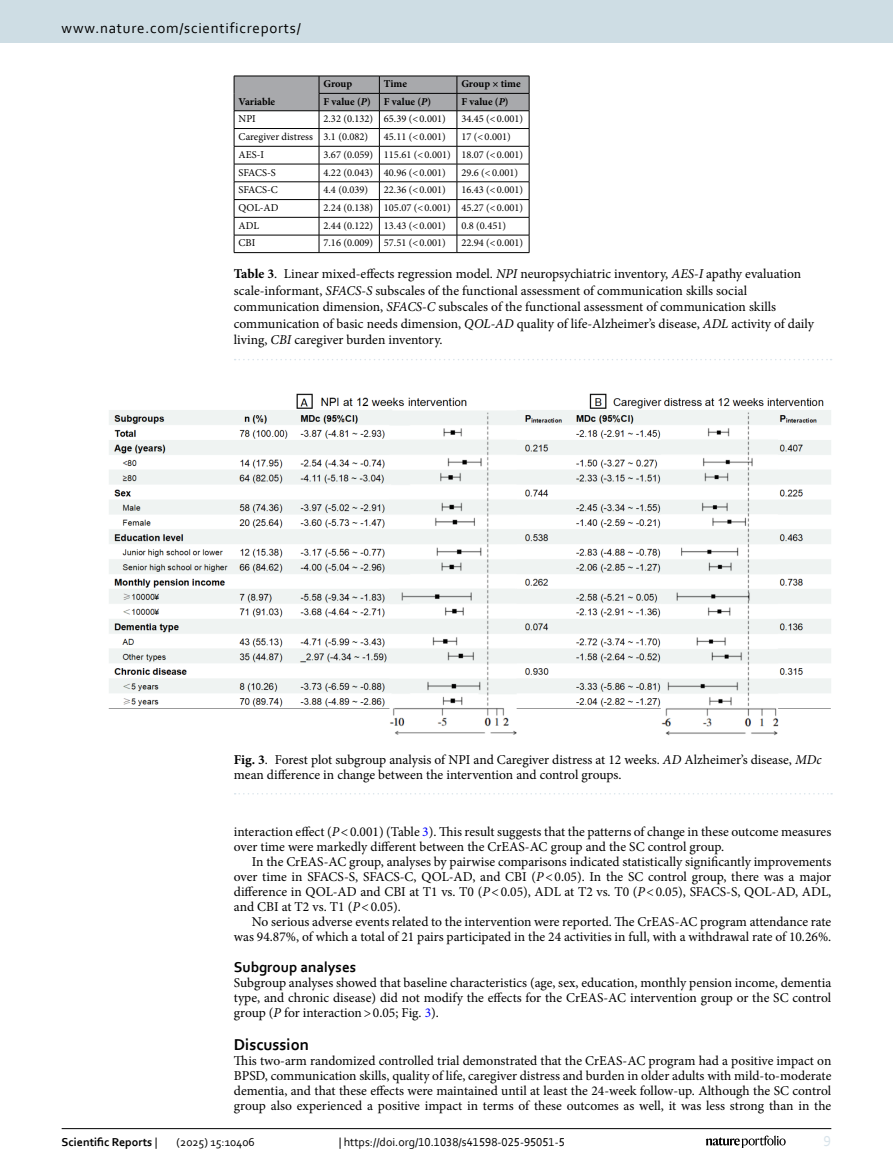
<style>
.page{position:relative;width:893px;height:1174px;background:#fff}
.page>*{position:absolute;margin:0;border:0;box-sizing:border-box;transform-origin:0 0}
.Head_1{font:700 16.5px "Corbel";color:#000}
.t1{font:15px "Corbel";letter-spacing:.05em;color:#000}
.Head_2{font:700 15px "Corbel";color:#000}
.t2{font:15px "Corbel";color:#d9e4eb}
.Body_Text{font:13.5px/15px "Minion Pro";letter-spacing:-.005em;color:#000;text-align:justify}
.Body_Text_Indent{font:13.5px/15px "Minion Pro";color:#000;text-align:justify}
.Table_Caption{font:13.5px/16.5px "Minion Pro";color:#000}
.Figure_Caption{font:13.5px/15px "Minion Pro";letter-spacing:-.005em;color:#000}
.t3{font:12px "Corbel";color:#000}
.t4{font:700 12px "Corbel";color:#000}
.Table_Body{font:10.5px "Minion Pro";color:#000}
.Table_Head{font:700 10.5px "Minion Pro";letter-spacing:-.005em;color:#000}
.s1{font-style:italic}
.s2{font-weight:700}
.s3{color:#00f}
.s4{font-weight:400}
</style>
<div class="page">
<img style="left:108px;top:394px;width:723px;height:341px">
<svg style="left:235px;top:793px;width:597px;height:1px"></svg>
<hr style="left:319px;top:252px;width:60px;height:1px;background:#000">
<hr style="left:379px;top:252px;width:78px;height:1px;background:#000">
<svg style="left:234px;top:76px;width:296px;height:176px"></svg>
<hr style="left:457px;top:252px;width:72px;height:1px;background:#000">
<hr style="left:234px;top:252px;width:85px;height:1px;background:#000">
<svg style="left:235px;top:359px;width:597px;height:1px"></svg>
<hr style="left:62px;top:1128px;width:769px;height:1px;background:#000">
<svg style="left:706px;top:1135px;width:80px;height:12px"></svg>
<div style="left:0;top:0;width:893px;height:43px;background:#cedde4"></div>
<p class="t1" style="left:62px;top:18px;width:241px">www.nature.com/scientificreports/</p>
<p class="Table_Head" style="left:239px;top:94px;width:38px">Variable</p>
<p class="Table_Head" style="left:323px;top:77px;width:30px">Group</p>
<p class="Table_Head" style="left:384px;top:77px;width:25px">Time</p>
<p class="Table_Head" style="left:461px;top:77px;width:61px">Group × time</p>
<p class="Table_Head" style="left:323px;top:94px;width:49px">F value (<span class="s1">P</span>)</p>
<p class="Table_Head" style="left:384px;top:94px;width:49px">F value (<span class="s1">P</span>)</p>
<p class="Table_Head" style="left:461px;top:94px;width:49px">F value (<span class="s1">P</span>)</p>
<p class="Table_Body" style="left:239px;top:112px;width:19px">NPI</p>
<p class="Table_Body" style="left:323px;top:112px;width:51px">2.32 (0.132)</p>
<p class="Table_Body" style="left:384px;top:112px;width:63px">65.39 (&lt;0.001)</p>
<p class="Table_Body" style="left:461px;top:112px;width:63px">34.45 (&lt;0.001)</p>
<p class="Table_Body" style="left:239px;top:130px;width:76px">Caregiver distress</p>
<p class="Table_Body" style="left:323px;top:130px;width:46px">3.1 (0.082)</p>
<p class="Table_Body" style="left:384px;top:130px;width:63px">45.11 (&lt;0.001)</p>
<p class="Table_Body" style="left:461px;top:130px;width:51px">17 (&lt;0.001)</p>
<p class="Table_Body" style="left:239px;top:147px;width:27px">AES-I</p>
<p class="Table_Body" style="left:323px;top:147px;width:51px">3.67 (0.059)</p>
<p class="Table_Body" style="left:384px;top:147px;width:68px">115.61 (&lt;0.001)</p>
<p class="Table_Body" style="left:461px;top:147px;width:63px">18.07 (&lt;0.001)</p>
<p class="Table_Body" style="left:239px;top:165px;width:39px">SFACS-S</p>
<p class="Table_Body" style="left:323px;top:165px;width:51px">4.22 (0.043)</p>
<p class="Table_Body" style="left:384px;top:165px;width:63px">40.96 (&lt;0.001)</p>
<p class="Table_Body" style="left:461px;top:165px;width:58px">29.6 (&lt;0.001)</p>
<p class="Table_Body" style="left:239px;top:183px;width:41px">SFACS-C</p>
<p class="Table_Body" style="left:323px;top:183px;width:46px">4.4 (0.039)</p>
<p class="Table_Body" style="left:384px;top:183px;width:63px">22.36 (&lt;0.001)</p>
<p class="Table_Body" style="left:461px;top:183px;width:63px">16.43 (&lt;0.001)</p>
<p class="Table_Body" style="left:239px;top:201px;width:42px">QOL-AD</p>
<p class="Table_Body" style="left:323px;top:201px;width:51px">2.24 (0.138)</p>
<p class="Table_Body" style="left:384px;top:201px;width:68px">105.07 (&lt;0.001)</p>
<p class="Table_Body" style="left:461px;top:201px;width:63px">45.27 (&lt;0.001)</p>
<p class="Table_Body" style="left:239px;top:218px;width:22px">ADL</p>
<p class="Table_Body" style="left:323px;top:218px;width:51px">2.44 (0.122)</p>
<p class="Table_Body" style="left:384px;top:218px;width:63px">13.43 (&lt;0.001)</p>
<p class="Table_Body" style="left:461px;top:218px;width:46px">0.8 (0.451)</p>
<p class="Table_Body" style="left:239px;top:236px;width:18px">CBI</p>
<p class="Table_Body" style="left:323px;top:236px;width:51px">7.16 (0.009)</p>
<p class="Table_Body" style="left:384px;top:236px;width:63px">57.51 (&lt;0.001)</p>
<p class="Table_Body" style="left:461px;top:236px;width:63px">22.94 (&lt;0.001)</p>
<p class="Table_Caption" style="left:234px;top:266px;width:582px"><span class="s2">Table 3</span>. Linear mixed-effects regression model. <span class="s1">NPI</span> neuropsychiatric inventory, <span class="s1">AES-I</span> apathy evaluation scale-informant, <span class="s1">SFACS-S</span> subscales of the functional assessment of communication skills social communication dimension, <span class="s1">SFACS-C</span> subscales of the functional assessment of communication skills communication of basic needs dimension, <span class="s1">QOL-AD</span> quality of life-Alzheimer’s disease, <span class="s1">ADL</span> activity of daily living, <span class="s1">CBI</span> caregiver burden inventory.</p>
<p class="Figure_Caption" style="left:234px;top:752px;width:589px"><span class="s2">Fig. 3</span>. Forest plot subgroup analysis of NPI and Caregiver distress at 12 weeks. <span class="s1">AD</span> Alzheimer’s disease, <span class="s1">MDc </span>mean difference in change between the intervention and control groups.</p>
<p class="Body_Text" style="left:234px;top:824px;width:599px">interaction effect (<span class="s1">P</span>&lt;0.001) (Table <span class="s3">3</span>). This result suggests that the patterns of change in these outcome measures over time were markedly different between the CrEAS-AC group and the SC control group.</p>
<p class="Body_Text_Indent" style="left:234px;top:854px;width:599px;text-indent:18px">In the CrEAS-AC group, analyses by pairwise comparisons indicated statistically significantly improvements over time in SFACS-S, SFACS-C, QOL-AD, and CBI (<span class="s1">P</span>&lt;0.05). In the SC control group, there was a major difference in QOL-AD and CBI at T1 vs. T0 (<span class="s1">P</span>&lt;0.05), ADL at T2 vs. T0 (<span class="s1">P</span>&lt;0.05), SFACS-S, QOL-AD, ADL, and CBI at T2 vs. T1 (<span class="s1">P</span>&lt;0.05).</p>
<p class="Body_Text_Indent" style="left:234px;top:914px;width:599px;text-align:right">No serious adverse events related to the intervention were reported. The CrEAS-AC program attendance rate was 94.87%, of which a total of 21 pairs participated in the 24 activities in full, with a withdrawal rate of 10.26%.</p>
<p class="Head_2" style="left:234px;top:957px;width:124px">Subgroup analyses</p>
<p class="Body_Text" style="left:234px;top:974px;width:599px">Subgroup analyses showed that baseline characteristics (age, sex, education, monthly pension income, dementia type, and chronic disease) did not modify the effects for the CrEAS-AC intervention group or the SC control group (<span class="s1">P</span> for interaction&gt;0.05; Fig. <span class="s3">3</span>).</p>
<p class="Head_1" style="left:234px;top:1033px;width:77px">Discussion</p>
<p class="Body_Text" style="left:234px;top:1052px;width:599px">This two-arm randomized controlled trial demonstrated that the CrEAS-AC program had a positive impact on BPSD, communication skills, quality of life, caregiver distress and burden in older adults with mild-to-moderate dementia, and that these effects were maintained until at least the 24-week follow-up. Although the SC control group also experienced a positive impact in terms of these outcomes as well, it was less strong than in the</p>
<p class="t4" style="left:62px;top:1134px;width:97px">Scientific Reports <span class="s4">|</span></p>
<p class="t3" style="left:177px;top:1134px;width:80px">(2025) 15:10406</p>
<p class="t3" style="left:339px;top:1134px;width:228px">| https://doi.org/10.1038/s41598-025-95051-5</p>
<p class="t2" style="left:824px;top:1132px;width:9px">9</p>
</div>
